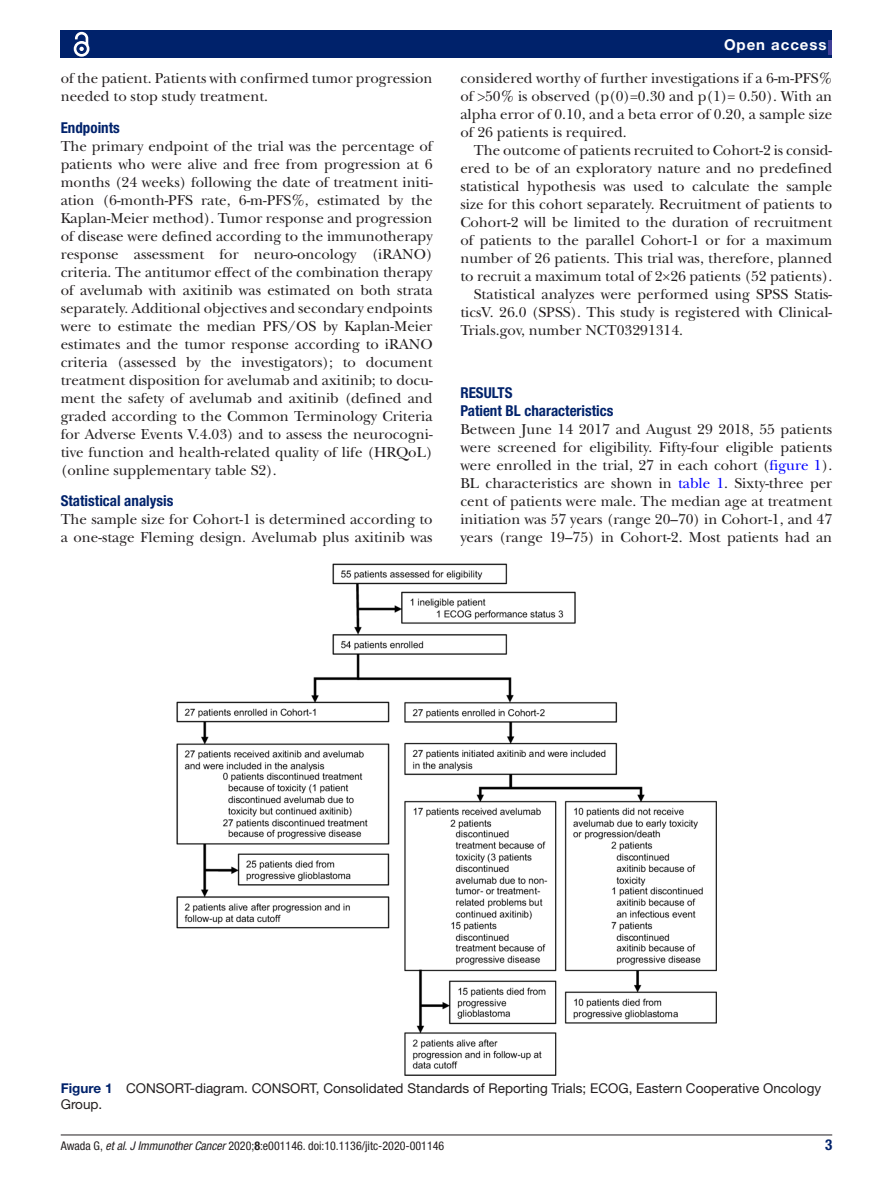
<style>
.page{position:relative;width:893px;height:1191px;background:#fff}
.page>*{position:absolute;margin:0;border:0;box-sizing:border-box;transform-origin:0 0}
.t1{font:15px/18px "New Baskerville";color:#231f20;text-align:justify}
.t2{font:700 condensed 15px/18px "Helvetica Neue LT Std";color:#00226b}
.t3{font:700 15px "Helvetica Neue LT Std";letter-spacing:.065em;color:#fff}
.t4{font:13.5px/16.2px "Helvetica Neue LT Std";color:#231f20}
.t5{font:condensed 12px "Helvetica Neue LT Std";color:#231f20}
.s1{color:#00f}
.s2{font-weight:700;color:#00226b}
.s3{font-style:italic}
.s4{font-weight:700}
</style>
<div class="page">
<hr style="left:61px;top:1134px;width:771px;height:1px;background:#231f20">
<div style="left:61px;top:31px;width:771px;height:27px;background:#00226b"></div>
<hr style="left:828px;top:40px;width:4px;height:15px;background:#414099">
<svg style="left:73px;top:31px;width:17px;height:26px"></svg>
<img style="left:176px;top:564px;width:540px;height:511px">
<p class="t1" style="left:61px;top:69px;width:373px">of the patient. Patients with confirmed tumor progression needed to stop study treatment.</p>
<p class="t2" style="left:61px;top:118px;width:61px">Endpoints</p>
<p class="t1" style="left:61px;top:137px;width:373px">The primary endpoint of the trial was the percentage of patients who were alive and free from progression at 6 months (24 weeks) following the date of treatment initi&shy;ation (6-month-PFS rate, 6-m-PFS%, estimated by the Kaplan-Meier method). Tumor response and progression of disease were defined according to the immunotherapy response assessment for neuro-oncology (iRANO) criteria. The antitumor effect of the combination therapy of avelumab with axitinib was estimated on both strata separately. Additional objectives and secondary endpoints were to estimate the median PFS/OS by Kaplan-Meier estimates and the tumor response according to iRANO criteria (assessed by the investigators); to document treatment disposition for avelumab and axitinib; to docu&shy;ment the safety of avelumab and axitinib (defined and graded according to the Common Terminology Criteria for Adverse Events V.4.03) and to assess the neurocogni&shy;tive function and health-related quality of life (HRQoL) (online supplementary table S2).</p>
<p class="t2" style="left:61px;top:491px;width:114px">Statistical analysis</p>
<p class="t1" style="left:61px;top:510px;width:373px">The sample size for Cohort-1 is determined according to a one-stage Fleming design. Avelumab plus axitinib was</p>
<p class="t3" style="left:724px;top:35px;width:104px">Open access</p>
<p class="t1" style="left:460px;top:69px;width:373px">considered worthy of further investigations if a 6-m-PFS% of &gt;50% is observed (p(0)=0.30 and p(1)= 0.50). With an alpha error of 0.10, and a beta error of 0.20, a sample size of 26 patients is required.</p>
<p class="t1" style="left:474px;top:141px;width:360px">The outcome of patients recruited to Cohort-2 is consid-</p>
<p class="t1" style="left:460px;top:159px;width:373px">ered to be of an exploratory nature and no predefined</p>
<p class="t1" style="left:460px;top:177px;width:373px">statistical hypothesis was used to calculate the sample</p>
<p class="t1" style="left:460px;top:195px;width:373px">size for this cohort separately. Recruitment of patients to</p>
<p class="t1" style="left:460px;top:213px;width:373px">Cohort-2 will be limited to the duration of recruitment</p>
<p class="t1" style="left:460px;top:231px;width:373px">of patients to the parallel Cohort-1 or for a maximum</p>
<p class="t1" style="left:460px;top:249px;width:373px">number of 26 patients. This trial was, therefore, planned</p>
<p class="t1" style="left:460px;top:267px;width:373px">to recruit a maximum total of 2×26 patients (52 patients).</p>
<p class="t1" style="left:474px;top:285px;width:360px">Statistical analyzes were performed using SPSS Statis-</p>
<p class="t1" style="left:460px;top:303px;width:373px">ticsV. 26.0 (SPSS). This study is registered with Clinical-</p>
<p class="t1" style="left:460px;top:321px;width:224px">Trials.gov, number NCT03291314.</p>
<p class="t2" style="left:460px;top:384px;width:155px">RESULTS<br>Patient BL characteristics</p>
<p class="t1" style="left:460px;top:420px;width:373px">Between June 14 2017 and August 29 2018, 55 patients were screened for eligibility. Fifty-four eligible patients were enrolled in the trial, 27 in each cohort (<span class="s1">figure 1</span>).<br>BL characteristics are shown in <span class="s1">table 1</span>. Sixty-three per cent of patients were male. The median age at treatment initiation was 57 years (range 20–70) in Cohort-1, and 47 years (range 19–75) in Cohort-2. Most patients had an</p>
<p class="t4" style="left:61px;top:1080px;width:762px"><span class="s2">Figure 1</span> CONSORT-diagram. CONSORT, Consolidated Standards of Reporting Trials; ECOG, Eastern Cooperative Oncology<br>Group.</p>
<p class="t5" style="left:61px;top:1138px;width:385px">Awada G, <span class="s3">et al</span>. <span class="s3">J Immunother Cancer</span> 2020;<span class="s4">8</span>:e001146. doi:10.1136/jitc-2020-001146</p>
<p class="t2" style="left:825px;top:1135px;width:9px">3</p>
</div>
